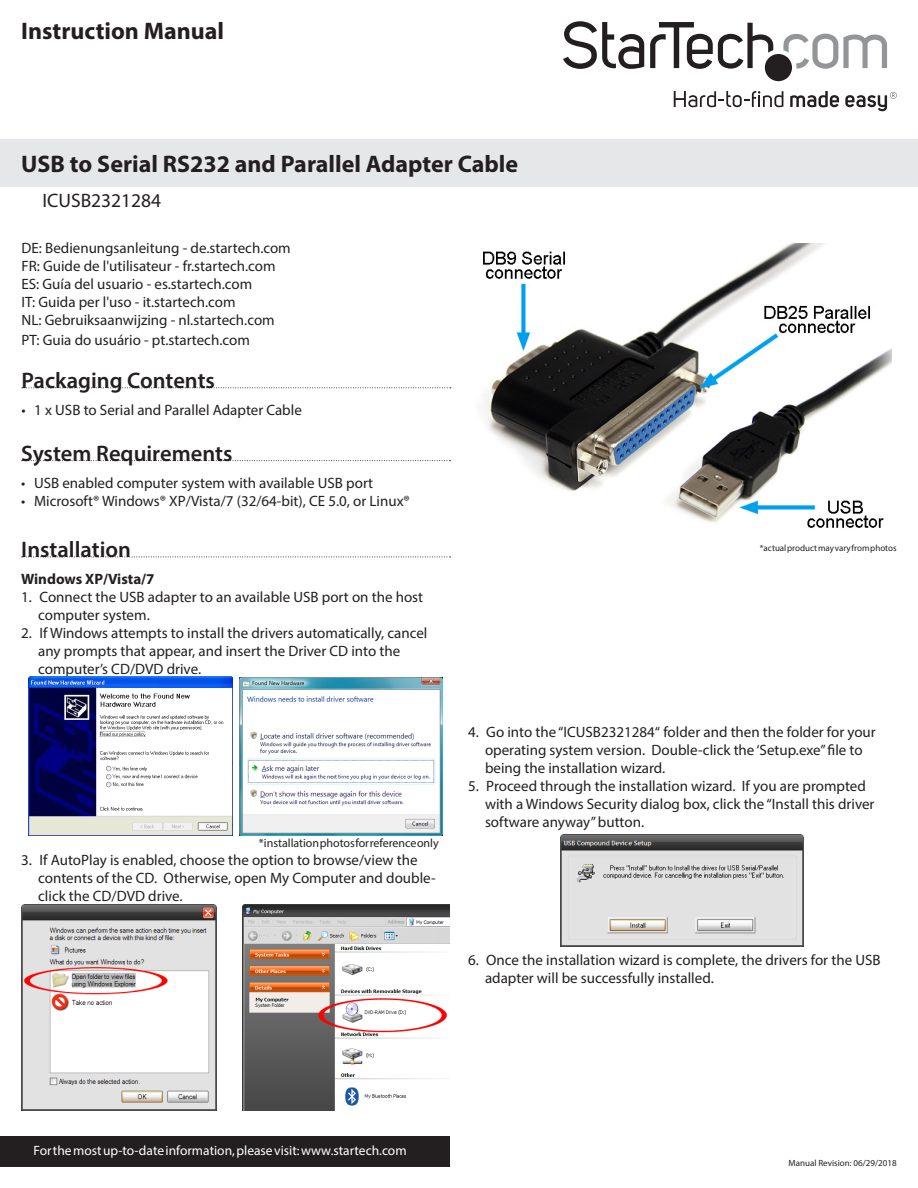
<style>
.page{position:relative;width:918px;height:1188px;background:#fff}
.page>*{position:absolute;margin:0;border:0;box-sizing:border-box;transform-origin:0 0}
.Title_Description{font:700 24px "Myriad Pro";color:#231f20}
.t1{font:600 22.5px "Myriad Pro";color:#231f20}
.Title_SKU{font:19.5px "Myriad Pro";color:#231f20}
.t2{font:15px/18px "Myriad Pro";color:#231f20}
.Text{font:700 15px "Myriad Pro";color:#231f20}
.t3{font:13.5px "Myriad Pro";color:#fff}
.Text-2{font:12px "Myriad Pro";color:#231f20}
.Text-3{font:9px "Myriad Pro";color:#231f20}
</style>
<div class="page">
<svg style="left:783px;top:34px;width:104px;height:35px"></svg>
<svg style="left:845px;top:92px;width:52px;height:19px"></svg>
<svg style="left:790px;top:91px;width:49px;height:17px"></svg>
<svg style="left:674px;top:91px;width:109px;height:16px"></svg>
<svg style="left:563px;top:21px;width:81px;height:48px"></svg>
<svg style="left:650px;top:22px;width:123px;height:47px"></svg>
<div style="left:765px;top:54px;width:27px;height:27px;background:#231f20;border-radius:50%"></div>
<div style="left:0;top:140px;width:918px;height:47px;background:#e6e7e9"></div>
<div style="left:0;top:1136px;width:450px;height:30px;background:#231f20"></div>
<svg style="left:22px;top:387px;width:429px;height:1px"></svg>
<svg style="left:22px;top:460px;width:429px;height:1px"></svg>
<svg style="left:22px;top:557px;width:429px;height:1px"></svg>
<img style="left:29px;top:677px;width:203px;height:158px">
<img style="left:240px;top:677px;width:203px;height:158px">
<img style="left:242px;top:904px;width:208px;height:207px">
<img style="left:21px;top:904px;width:195px;height:207px">
<img style="left:483px;top:243px;width:408px;height:285px">
<img style="left:561px;top:835px;width:243px;height:112px">
<h1 class="Title_Description" style="left:21px;top:16px;width:204px">Instruction Manual</h1>
<p class="Title_Description" style="left:21px;top:148px;width:498px">USB to Serial RS232 and Parallel Adapter Cable</p>
<p class="Title_SKU" style="left:43px;top:188px;width:120px">ICUSB2321284</p>
<p class="t2" style="left:22px;top:239px;width:271px">DE: Bedienungsanleitung - de.startech.com FR: Guide de l'utilisateur - fr.startech.com ES: Guía del usuario - es.startech.com<br>IT: Guida per l'uso - it.startech.com<br>NL: Gebruiksaanwijzing - nl.startech.com</p>
<p class="t2" style="left:22px;top:330px;width:230px">PT: Guia do usuário - pt.startech.com</p>
<h1 class="t1" style="left:22px;top:366px;width:195px">Packaging Contents</h1>
<p class="t2" style="left:22px;top:400px;width:282px">• 1 x USB to Serial and Parallel Adapter Cable</p>
<h1 class="t1" style="left:21px;top:439px;width:213px">System Requirements</h1>
<p class="t2" style="left:21px;top:473px;width:354px">• USB enabled computer system with available USB port</p>
<p class="t2" style="left:21px;top:491px;width:390px">• Microsoft® Windows® XP/Vista/7 (32/64-bit), CE 5.0, or Linux®</p>
<h1 class="t1" style="left:21px;top:535px;width:111px">Installation</h1>
<p class="Text" style="left:21px;top:569px;width:135px">Windows XP/Vista/7</p>
<p class="t2" style="left:38px;top:588px;width:386px;text-indent:-17px">1. Connect the USB adapter to an available USB port on the host computer system.</p>
<p class="t2" style="left:38px;top:624px;width:391px;text-indent:-17px">2. If Windows attempts to install the drivers automatically, cancel any prompts that appear, and insert the Driver CD into the computer’s CD/DVD drive.</p>
<p class="Text-2" style="left:259px;top:836px;width:181px">*installation photos for reference only</p>
<p class="t2" style="left:38px;top:851px;width:399px;text-indent:-17px">3. If AutoPlay is enabled, choose the option to browse/view the contents of the CD. Otherwise, open My Computer and double&shy;click the CD/DVD drive.</p>
<p class="Text-3" style="left:760px;top:543px;width:138px">*actual product may vary from photos</p>
<p class="t2" style="left:485px;top:723px;width:392px;text-indent:-17px">4. Go into the “ICUSB2321284“ folder and then the folder for your operating system version. Double-click the ‘Setup.exe” file to being the installation wizard.</p>
<p class="t2" style="left:485px;top:777px;width:391px;text-indent:-17px">5. Proceed through the installation wizard. If you are prompted with a Windows Security dialog box, click the “Install this driver software anyway” button.</p>
<p class="t2" style="left:485px;top:950px;width:397px;text-indent:-17px">6. Once the installation wizard is complete, the drivers for the USB adapter will be successfully installed.</p>
<p class="t3" style="left:34px;top:1142px;width:375px">For the most up-to-date information, please visit: www.startech.com</p>
<p class="Text-3" style="left:788px;top:1157px;width:110px">Manual Revision: 06/29/2018</p>
</div>
